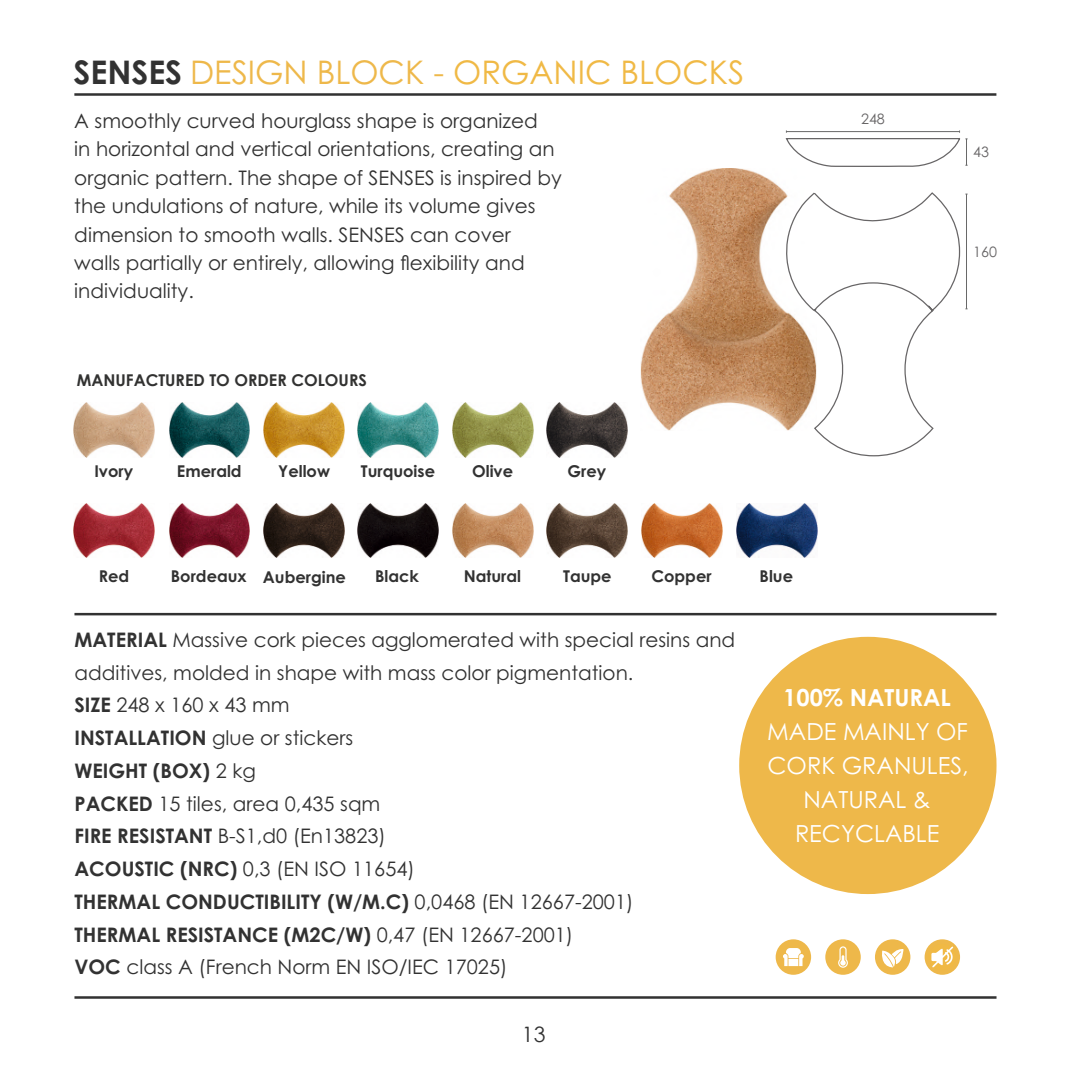
<style>
.page{position:relative;width:1071px;height:1092px;background:#fff}
.page>*{position:absolute;margin:0;border:0;box-sizing:border-box;transform-origin:0 0}
.t1{font:32.5px "Century Gothic";color:#f0b945}
.t2{font:23.5px/34px "Century Gothic";color:#fff;text-align:center}
.t3{font:700 23.5px "Century Gothic";color:#fff}
.t4{font:21.25px "Century Gothic";color:#323232}
.t5{font:20px/32.8px "Century Gothic";color:#323232}
.t6{font:700 16.25px "Century Gothic";color:#323232}
.t7{font:700 16.25px "Century Gothic";color:#323231}
.t8{font:14.5px "Century Gothic";color:#676566}
.s1{font-weight:700;color:#323232}
.s2{color:#eeb84a}
.s3{font-weight:700}
</style>
<div class="page">
<img style="left:640px;top:168px;width:144px;height:262px">
<svg style="left:784px;top:138px;width:177px;height:319px"></svg>
<hr style="left:786px;top:131px;width:173px;height:1px;background:#686868">
<hr style="left:965px;top:194px;width:1px;height:115px;background:#686868">
<svg style="left:965px;top:138px;width:2px;height:28px"></svg>
<div style="left:739px;top:636px;width:257px;height:258px;background:#eeb84a;border-radius:50%"></div>
<svg style="left:775px;top:939px;width:35px;height:35px"></svg>
<svg style="left:825px;top:939px;width:35px;height:35px"></svg>
<svg style="left:875px;top:939px;width:35px;height:35px"></svg>
<svg style="left:924px;top:939px;width:35px;height:35px"></svg>
<hr style="left:74px;top:93px;width:922px;height:3px;background:#323232">
<hr style="left:74px;top:996px;width:922px;height:2px;background:#323232">
<hr style="left:74px;top:613px;width:922px;height:2px;background:#323232">
<img style="left:169px;top:503px;width:81px;height:54px">
<img style="left:641px;top:503px;width:81px;height:54px">
<img style="left:169px;top:402px;width:81px;height:55px">
<img style="left:546px;top:402px;width:81px;height:55px">
<img style="left:74px;top:402px;width:81px;height:55px">
<img style="left:452px;top:503px;width:81px;height:54px">
<img style="left:452px;top:402px;width:81px;height:55px">
<img style="left:74px;top:503px;width:81px;height:54px">
<img style="left:546px;top:503px;width:81px;height:54px">
<img style="left:357px;top:402px;width:81px;height:55px">
<img style="left:264px;top:402px;width:80px;height:55px">
<img style="left:736px;top:503px;width:80px;height:54px">
<img style="left:264px;top:503px;width:80px;height:54px">
<img style="left:357px;top:503px;width:81px;height:54px">
<h1 class="t1" style="left:74px;top:60px;width:672px"><span class="s1">SENSES</span> <span class="s2">DESIGN BLOCK -</span> ORGANIC BLOCKS</h1>
<p class="t5" style="left:74px;top:108px;width:489px;line-height:28.2px">A smoothly curved hourglass shape is organized<br>in horizontal and vertical orientations, creating an organic pattern. The shape of SENSES is inspired by the undulations of nature, while its volume gives dimension to smooth walls. SENSES can cover<br>walls partially or entirely, allowing flexibility and individuality.</p>
<p class="t7" style="left:77px;top:370px;width:291px">MANUFACTURED TO ORDER COLOURS</p>
<p class="t6" style="left:94px;top:464px;width:40px">Ivory</p>
<p class="t6" style="left:177px;top:465px;width:66px">Emerald</p>
<p class="t6" style="left:278px;top:465px;width:53px">Yellow</p>
<p class="t6" style="left:361px;top:465px;width:76px">Turquoise</p>
<p class="t6" style="left:472px;top:465px;width:43px">Olive</p>
<p class="t6" style="left:567px;top:465px;width:40px">Grey</p>
<p class="t8" style="left:860px;top:113px;width:25px">248</p>
<p class="t8" style="left:972px;top:146px;width:17px">43</p>
<p class="t8" style="left:972px;top:246px;width:25px">160</p>
<p class="t6" style="left:99px;top:570px;width:32px">Red</p>
<p class="t6" style="left:171px;top:570px;width:176px">Bordeaux Aubergine</p>
<p class="t6" style="left:375px;top:570px;width:45px">Black</p>
<p class="t6" style="left:463px;top:570px;width:59px">Natural</p>
<p class="t6" style="left:563px;top:570px;width:50px">Taupe</p>
<p class="t6" style="left:651px;top:570px;width:62px">Copper</p>
<p class="t5" style="left:74px;top:625px;width:662px"><span class="s3">MATERIAL</span> Massive cork pieces agglomerated with special resins and additives, molded in shape with mass color pigmentation.<br><span class="s3">SIZE</span> 248 x 160 x 43 mm<br><span class="s3">INSTALLATION</span> glue or stickers<br><span class="s3">WEIGHT (BOX)</span> 2 kg<br><span class="s3">PACKED</span> 15 tiles, area 0,435 sqm<br><span class="s3">FIRE RESISTANT</span> B-S1,d0 (En13823)<br><span class="s3">ACOUSTIC (NRC)</span> 0,3 (EN ISO 11654)<br><span class="s3">THERMAL CONDUCTIBILITY (W/M.C)</span> 0,0468 (EN 12667-2001)<br><span class="s3">THERMAL RESISTANCE (M2C/W)</span> 0,47 (EN 12667-2001)<br><span class="s3">VOC</span> class A (French Norm EN ISO/IEC 17025)</p>
<p class="t4" style="left:521px;top:1026px;width:25px">13</p>
<p class="t6" style="left:759px;top:570px;width:35px">Blue</p>
<p class="t3" style="left:783px;top:688px;width:169px">100% NATURAL</p>
<p class="t2" style="left:767px;top:716px;width:203px">MADE MAINLY OF<br>CORK GRANULES,<br>NATURAL &amp;<br>RECYCLABLE</p>
</div>
